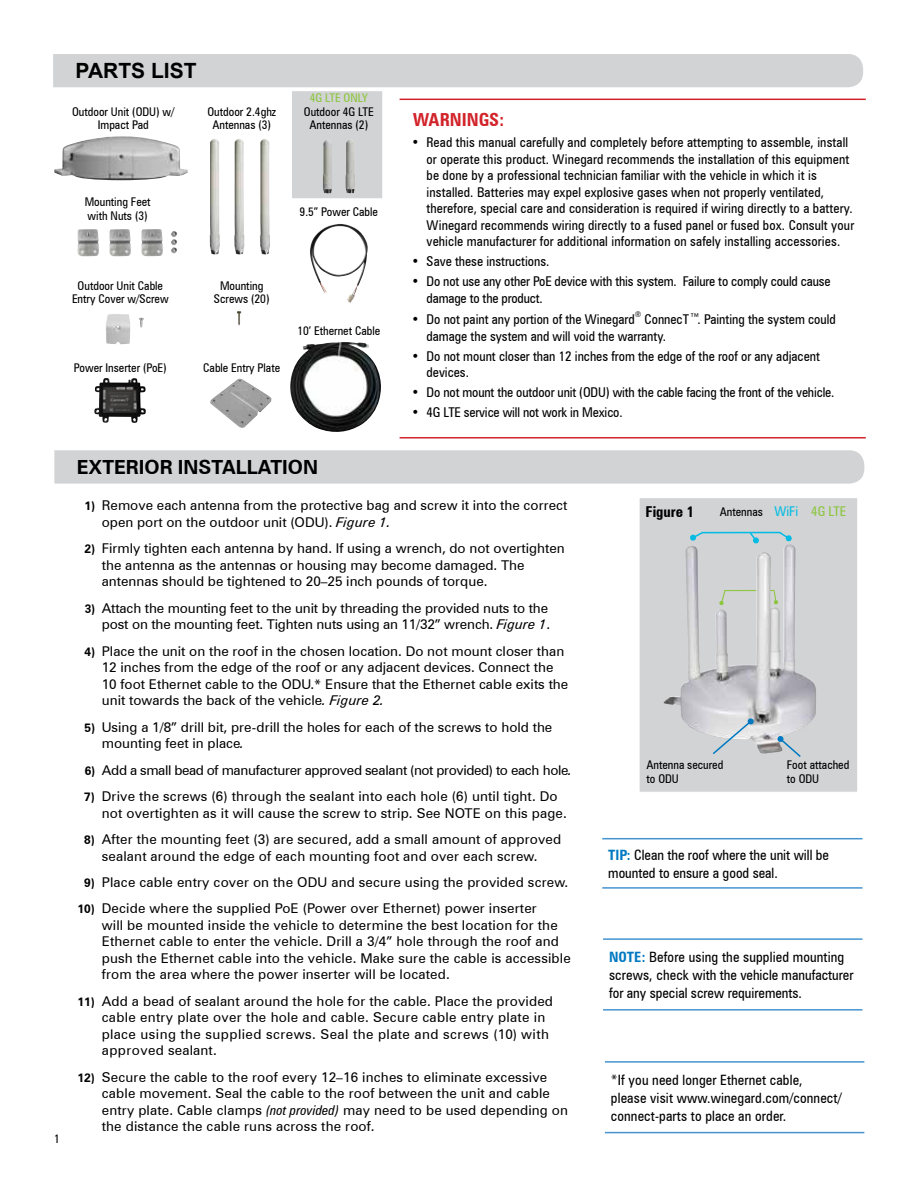
<style>
.page{position:relative;width:918px;height:1188px;background:#fff}
.page>*{position:absolute;margin:0;border:0;box-sizing:border-box;transform-origin:0 0}
.t1{font:700 21px "Arial";color:#000}
.t2{font:700 19.5px "Zurich BT";color:#000}
.t3{font:700 condensed 18px "Zurich BT";color:#d2232a}
.t4{font:700 condensed 15px "Zurich BT";color:#000}
.t5{font:condensed 14.25px/18px "Zurich BT";letter-spacing:.01em;color:#000}
.t6{font:13.5px/16.5px "Zurich BT";letter-spacing:.01em;color:#000}
.t7{font:condensed 13.5px/16.5px "Zurich BT";letter-spacing:.01em;color:#000}
.t8{font:condensed 13.5px/16.5px "Zurich BT";letter-spacing:-.01em;color:#000}
.t9{font:13.5px/16.5px "Zurich BT";letter-spacing:-.01em;color:#000;text-align:right}
.t10{font:13.5px "Zurich BT";letter-spacing:-.03em;color:#000}
.t11{font:condensed 12px/13.5px "Zurich BT";color:#000;text-align:center}
.t12{font:condensed 12px "Zurich BT";color:#8dc63f}
.t13{font:condensed 7.8px "Zurich BT";color:#000}
.s1{font-weight:700;font-size:12px}
.s2{font-style:italic}
.s3{font-style:italic;font-stretch:condensed}
.s4{font-size:13.5px;color:#00bce4}
.s5{font-size:13.5px;color:#8dc63f}
.s6{font-weight:700;color:#0079c1}
</style>
<div class="page">
<div style="left:53px;top:54px;width:810px;height:33px;background:#d1d3d4"></div>
<div style="left:54px;top:450px;width:810px;height:34px;background:#d1d3d4"></div>
<hr style="left:400px;top:99px;width:466px;height:1px;background:#d2232a">
<hr style="left:400px;top:437px;width:466px;height:2px;background:#d2232a">
<div style="left:638px;top:497px;width:220px;height:296px;background:#d1d3d4;border:1px solid #fff"></div>
<div style="left:291px;top:90px;width:92px;height:109px;background:#d1d3d4;border:1px solid #fff"></div>
<img style="left:290px;top:342px;width:91px;height:90px">
<img style="left:77px;top:229px;width:22px;height:27px">
<img style="left:109px;top:229px;width:22px;height:27px">
<img style="left:141px;top:229px;width:22px;height:27px">
<svg style="left:171px;top:231px;width:6px;height:23px"></svg>
<img style="left:210px;top:379px;width:61px;height:49px">
<svg style="left:75px;top:171px;width:92px;height:9px"></svg>
<img style="left:54px;top:136px;width:134px;height:42px">
<svg style="left:139px;top:317px;width:5px;height:11px"></svg>
<img style="left:106px;top:314px;width:24px;height:30px">
<img style="left:94px;top:378px;width:52px;height:45px">
<img style="left:310px;top:224px;width:58px;height:79px">
<svg style="left:777px;top:531px;width:9px;height:6px"></svg>
<div style="left:785px;top:535px;width:7px;height:7px;background:#00bce4;border-radius:3px"></div>
<svg style="left:748px;top:531px;width:10px;height:7px"></svg>
<div style="left:753px;top:537px;width:6px;height:7px;background:#00bce4;border-radius:3px"></div>
<svg style="left:690px;top:531px;width:15px;height:10px"></svg>
<hr style="left:703px;top:532px;width:77px;height:1px;background:#00bce4">
<img style="left:210px;top:139px;width:10px;height:116px">
<img style="left:234px;top:139px;width:11px;height:116px">
<img style="left:260px;top:139px;width:10px;height:116px">
<img style="left:236px;top:311px;width:4px;height:15px">
<img style="left:323px;top:140px;width:9px;height:54px">
<img style="left:345px;top:140px;width:10px;height:53px">
<img style="left:663px;top:544px;width:153px;height:210px">
<svg style="left:777px;top:736px;width:25px;height:21px"></svg>
<svg style="left:711px;top:719px;width:42px;height:35px"></svg>
<div style="left:747px;top:718px;width:7px;height:7px;background:#0079c1;border-radius:50%"></div>
<hr style="left:602px;top:838px;width:260px;height:1px;background:#4594d0">
<hr style="left:602px;top:887px;width:260px;height:2px;background:#4594d0">
<hr style="left:603px;top:938px;width:259px;height:2px;background:#4594d0">
<hr style="left:603px;top:1009px;width:259px;height:2px;background:#4594d0">
<hr style="left:605px;top:1061px;width:259px;height:2px;background:#4594d0">
<hr style="left:605px;top:1132px;width:259px;height:1px;background:#4594d0">
<h1 class="t1" style="left:76px;top:57px;width:122px">PARTS LIST</h1>
<p class="t11" style="left:72px;top:105px;width:104px">Outdoor Unit (ODU) w/<br>Impact Pad</p>
<p class="t11" style="left:207px;top:105px;width:70px">Outdoor 2.4ghz<br>Antennas (3)</p>
<p class="t12" style="left:310px;top:91px;width:60px">4G LTE ONLY</p>
<p class="t11" style="left:304px;top:105px;width:71px">Outdoor 4G LTE<br>Antennas (2)</p>
<p class="t11" style="left:85px;top:195px;width:67px;text-align:left">Mounting Feet with Nuts (3)</p>
<p class="t11" style="left:72px;top:279px;width:98px">Outdoor Unit Cable<br>Entry Cover w/Screw</p>
<p class="t11" style="left:74px;top:361px;width:94px">Power Inserter (PoE)</p>
<p class="t11" style="left:300px;top:205px;width:80px">9.5” Power Cable</p>
<p class="t11" style="left:214px;top:279px;width:57px">Mounting<br>Screws (20)</p>
<p class="t11" style="left:203px;top:361px;width:79px">Cable Entry Plate</p>
<p class="t11" style="left:297px;top:324px;width:84px">10’ Ethernet Cable</p>
<h3 class="t3" style="left:413px;top:109px;width:93px">WARNINGS:</h3>
<p class="t7" style="left:427px;top:134px;width:429px;text-indent:-15px">• Read this manual carefully and completely before attempting to assemble, install or operate this product. Winegard recommends the installation of this equipment be done by a professional technician familiar with the vehicle in which it is installed. Batteries may expel explosive gases when not properly ventilated, therefore, special care and consideration is required if wiring directly to a battery.<br>Winegard recommends wiring directly to a fused panel or fused box. Consult your vehicle manufacturer for additional information on safely installing accessories.</p>
<p class="t7" style="left:412px;top:253px;width:139px">• Save these instructions.</p>
<p class="t8" style="left:427px;top:273px;width:405px;text-indent:-15px">• Do not use any other PoE device with this system. Failure to comply could cause damage to the product.</p>
<p class="t7" style="left:412px;top:311px;width:225px">• Do not paint any portion of the Winegard</p>
<p class="t13" style="left:635px;top:309px;width:8px">®</p>
<p class="t7" style="left:427px;top:311px;width:411px;text-indent:218px">ConnecT™. Painting the system could damage the system and will void the warranty.</p>
<p class="t7" style="left:427px;top:347px;width:395px;text-indent:-15px">• Do not mount closer than 12 inches from the edge of the roof or any adjacent devices.</p>
<p class="t8" style="left:412px;top:384px;width:424px">• Do not mount the outdoor unit (ODU) with the cable facing the front of the vehicle.</p>
<p class="t8" style="left:412px;top:404px;width:213px">• 4G LTE service will not work in Mexico.</p>
<p class="t11" style="left:54px;top:1132px;width:7px">1</p>
<h2 class="t2" style="left:77px;top:455px;width:243px">EXTERIOR INSTALLATION</h2>
<p class="t6" style="left:102px;top:497px;width:467px;text-indent:-17px"><span class="s1">1)</span> Remove each antenna from the protective bag and screw it into the correct open port on the outdoor unit (ODU). <span class="s2">Figure 1.</span></p>
<p class="t6" style="left:102px;top:540px;width:464px;text-indent:-17px"><span class="s1">2)</span> Firmly tighten each antenna by hand. If using a wrench, do not overtighten the antenna as the antennas or housing may become damaged. The antennas should be tightened to 20–25 inch pounds of torque.</p>
<p class="t9" style="left:85px;top:599px;width:467px"><span class="s1">3)</span> Attach the mounting feet to the unit by threading the provided nuts to the post on the mounting feet. Tighten nuts using an 11/32” wrench. <span class="s2">Figure 1</span>.</p>
<p class="t6" style="left:102px;top:642px;width:468px;text-indent:-17px"><span class="s1">4)</span> Place the unit on the roof in the chosen location. Do not mount closer than 12 inches from the edge of the roof or any adjacent devices. Connect the 10 foot Ethernet cable to the ODU.* Ensure that the Ethernet cable exits the unit towards the back of the vehicle<span class="s2">. Figure 2.</span></p>
<p class="t6" style="left:102px;top:718px;width:452px;text-indent:-17px"><span class="s1">5)</span> Using a 1/8” drill bit, pre-drill the holes for each of the screws to hold the mounting feet in place<span class="s2">.</span></p>
<p class="t10" style="left:85px;top:762px;width:489px"><span class="s1">6)</span> Add a small bead of manufacturer approved sealant (not provided) to each hole<span class="s2">.</span></p>
<p class="t6" style="left:102px;top:788px;width:467px;text-indent:-18px"><span class="s1">7)</span> Drive the screws (6) through the sealant into each hole (6) until tight. Do not overtighten as it will cause the screw to strip. See NOTE on this page.</p>
<p class="t6" style="left:84px;top:831px;width:479px;text-align:center"><span class="s1">8)</span> After the mounting feet (3) are secured, add a small amount of approved sealant around the edge of each mounting foot and over each screw.</p>
<p class="t6" style="left:84px;top:874px;width:486px"><span class="s1">9)</span> Place cable entry cover on the ODU and secure using the provided screw.</p>
<p class="t6" style="left:102px;top:900px;width:471px;text-indent:-24px"><span class="s1">10)</span> Decide where the supplied PoE (Power over Ethernet) power inserter<br>will be mounted inside the vehicle to determine the best location for the Ethernet cable to enter the vehicle. Drill a 3/4” hole through the roof and push the Ethernet cable into the vehicle. Make sure the cable is accessible from the area where the power inserter will be located.</p>
<p class="t6" style="left:102px;top:993px;width:453px;text-indent:-24px"><span class="s1">11)</span> Add a bead of sealant around the hole for the cable. Place the provided cable entry plate over the hole and cable. Secure cable entry plate in place using the supplied screws. Seal the plate and screws (10) with approved sealant.</p>
<p class="t6" style="left:102px;top:1069px;width:468px;text-indent:-24px"><span class="s1">12)</span> Secure the cable to the roof every 12–16 inches to eliminate excessive cable movement. Seal the cable to the roof between the unit and cable entry plate. Cable clamps <span class="s3">(not provided)</span> may need to be used depending on the distance the cable runs across the roof.</p>
<p class="t4" style="left:646px;top:502px;width:50px">Figure 1</p>
<p class="t11" style="left:720px;top:505px;width:128px">Antennas <span class="s4">WiFi</span> <span class="s5">4G LTE</span></p>
<p class="t11" style="left:646px;top:758px;width:78px;text-align:left">Antenna secured to ODU</p>
<p class="t11" style="left:787px;top:758px;width:64px;text-align:left">Foot attached to ODU</p>
<p class="t5" style="left:608px;top:846px;width:222px"><span class="s6">TIP:</span> Clean the roof where the unit will be mounted to ensure a good seal.</p>
<p class="t5" style="left:609px;top:948px;width:246px"><span class="s6">NOTE:</span> Before using the supplied mounting screws, check with the vehicle manufacturer for any special screw requirements.</p>
<p class="t5" style="left:611px;top:1070px;width:232px">*If you need longer Ethernet cable, please visit www.winegard.com/connect/ connect-parts to place an order.</p>
</div>
